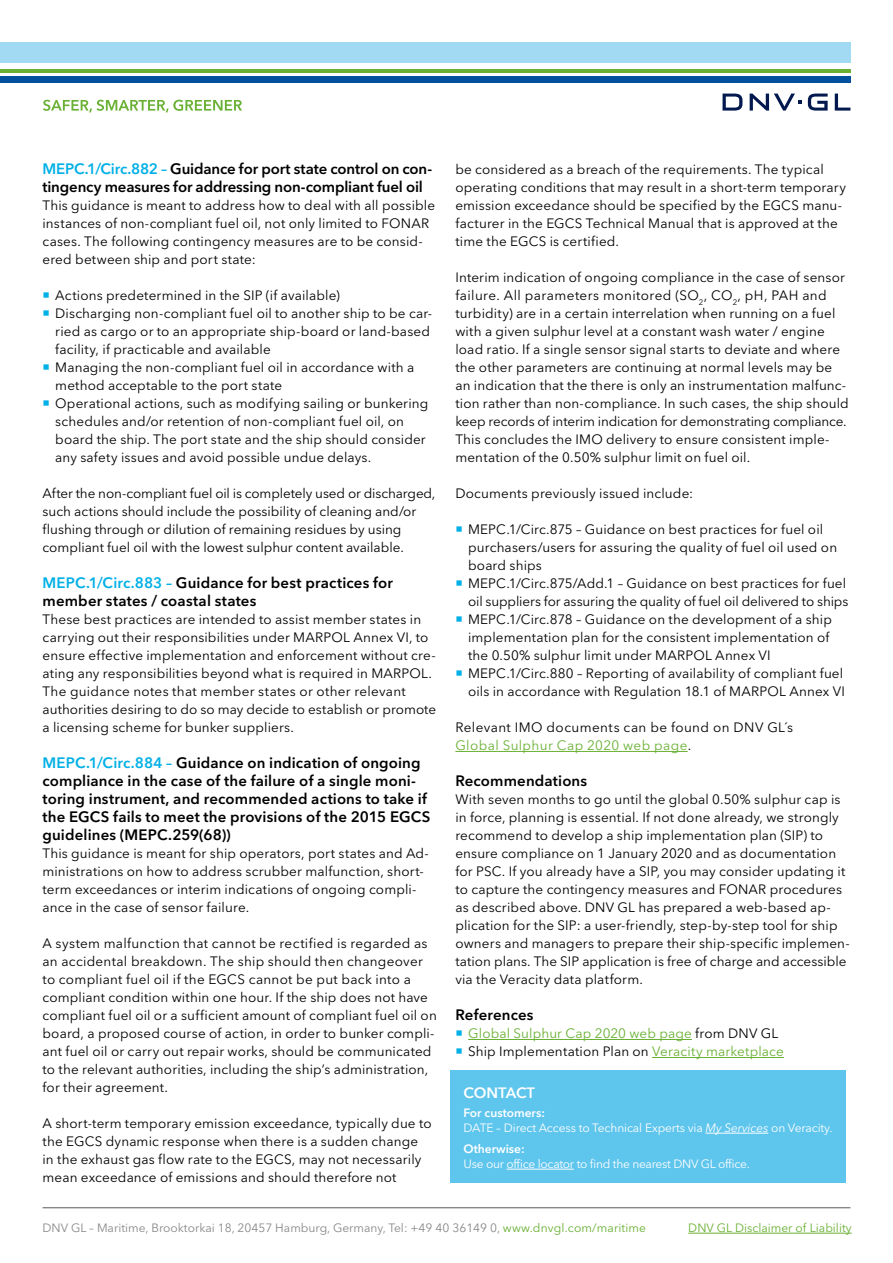
<style>
.page{position:relative;width:893px;height:1263px;background:#fff}
.page>*{position:absolute;margin:0;border:0;box-sizing:border-box;transform-origin:0 0}
.t1{font:600 15px/18px "Avenir Next LT Pro";letter-spacing:.01em;color:#000}
.t2{font:600 15px/18px "Avenir Next LT Pro";letter-spacing:-.01em;color:#000}
.t3{font:600 15px "Avenir Next";letter-spacing:-.01em;color:#fff}
.t4{font:13.5px/18px "Avenir Next LT Pro";letter-spacing:.01em;color:#000}
.t5{font:13.5px/18px "Avenir Next LT Pro";letter-spacing:.01em;color:#69b033}
.t6{font:13.5px/18px "Avenir Next LT Pro";letter-spacing:.03em;color:#000}
.t7{font:12px/15px "Avenir Next LT Pro";letter-spacing:-.025em;color:#fff}
.t8{font:12px "Avenir Next LT Pro";color:#87888a}
.t9{font:12px "Avenir Next LT Pro";color:#69b033}
.t10{font:600 12px "Avenir Next LT Pro";color:#fff}
.s1{color:#00b0e6}
.s2{color:#69b033}
.s3{color:#000}
.s4{font-weight:600}
.s5{font-style:italic}
</style>
<div class="page">
<div style="left:0;top:43px;width:850px;height:20px;background:#a2daf4"></div>
<hr style="left:0;top:70px;width:850px;height:3px;background:#69b033">
<div style="left:0;top:77px;width:850px;height:6px;background:#00519e"></div>
<svg style="left:835px;top:94px;width:15px;height:17px"></svg>
<svg style="left:808px;top:94px;width:20px;height:17px"></svg>
<svg style="left:722px;top:94px;width:20px;height:17px"></svg>
<svg style="left:750px;top:94px;width:51px;height:17px"></svg>
<svg style="left:43px;top:100px;width:199px;height:12px"></svg>
<hr style="left:43px;top:1207px;width:807px;height:1px;background:#58585a">
<div style="left:451px;top:1070px;width:395px;height:112px;background:#5ec5ed"></div>
<hr style="left:705px;top:1133px;width:63px;height:1px;background:#fff">
<hr style="left:506px;top:1169px;width:68px;height:1px;background:#fff">
<hr style="left:688px;top:1233px;width:164px;height:1px;background:#69b033">
<hr style="left:455px;top:751px;width:233px;height:1px;background:#69b033">
<hr style="left:468px;top:1039px;width:224px;height:1px;background:#69b033">
<hr style="left:652px;top:1057px;width:132px;height:1px;background:#69b033">
<p class="t2" style="left:43px;top:160px;width:391px"><span class="s1">MEPC.1/Circ.882 –</span> Guidance for port state control on con&shy;tingency measures for addressing non-compliant fuel oil</p>
<p class="t4" style="left:43px;top:196px;width:394px">This guidance is meant to address how to deal with all possible instances of non-compliant fuel oil, not only limited to FONAR cases. The following contingency measures are to be consid&shy;ered between ship and port state:</p>
<p class="t4" style="left:55px;top:286px;width:378px">Actions predetermined in the SIP (if available)<br>Discharging non-compliant fuel oil to another ship to be car&shy;ried as cargo or to an appropriate ship-board or land-based facility, if practicable and available<br>Managing the non-compliant fuel oil in accordance with a method acceptable to the port state<br>Operational actions, such as modifying sailing or bunkering schedules and/or retention of non-compliant fuel oil, on board the ship. The port state and the ship should consider any safety issues and avoid possible undue delays.</p>
<p class="t4" style="left:43px;top:484px;width:394px">After the non-compliant fuel oil is completely used or discharged, such actions should include the possibility of cleaning and/or flushing through or dilution of remaining residues by using compliant fuel oil with the lowest sulphur content available.</p>
<p class="t1" style="left:43px;top:574px;width:352px"><span class="s1">MEPC.1/Circ.883 –</span> Guidance for best practices for member states / coastal states</p>
<p class="t4" style="left:43px;top:610px;width:395px">These best practices are intended to assist member states in carrying out their responsibilities under MARPOL Annex VI, to ensure effective implementation and enforcement without cre&shy;ating any responsibilities beyond what is required in MARPOL.<br>The guidance notes that member states or other relevant authorities desiring to do so may decide to establish or promote a licensing scheme for bunker suppliers.</p>
<p class="t1" style="left:43px;top:754px;width:389px"><span class="s1">MEPC.1/Circ.884 –</span> Guidance on indication of ongoing compliance in the case of the failure of a single moni&shy;toring instrument, and recommended actions to take if the EGCS fails to meet the provisions of the 2015 EGCS guidelines (MEPC.259(68))</p>
<p class="t4" style="left:43px;top:844px;width:388px">This guidance is meant for ship operators, port states and Ad&shy;ministrations on how to address scrubber malfunction, short&shy;term exceedances or interim indications of ongoing compli&shy;ance in the case of sensor failure.</p>
<p class="t4" style="left:43px;top:934px;width:396px">A system malfunction that cannot be rectified is regarded as an accidental breakdown. The ship should then changeover to compliant fuel oil if the EGCS cannot be put back into a compliant condition within one hour. If the ship does not have compliant fuel oil or a sufficient amount of compliant fuel oil on board, a proposed course of action, in order to bunker compli&shy;ant fuel oil or carry out repair works, should be communicated to the relevant authorities, including the ship’s administration, for their agreement.</p>
<p class="t4" style="left:43px;top:1114px;width:391px">A short-term temporary emission exceedance, typically due to the EGCS dynamic response when there is a sudden change in the exhaust gas flow rate to the EGCS, may not necessarily mean exceedance of emissions and should therefore not</p>
<p class="t4" style="left:455px;top:160px;width:392px">be considered as a breach of the requirements. The typical operating conditions that may result in a short-term temporary emission exceedance should be specified by the EGCS manu&shy;facturer in the EGCS Technical Manual that is approved at the time the EGCS is certified.</p>
<p class="t4" style="left:455px;top:268px;width:395px">Interim indication of ongoing compliance in the case of sensor failure. All parameters monitored (SO<sub>2</sub>, CO<sub>2</sub>, pH, PAH and turbidity) are in a certain interrelation when running on a fuel with a given sulphur level at a constant wash water / engine load ratio. If a single sensor signal starts to deviate and where the other parameters are continuing at normal levels may be an indication that the there is only an instrumentation malfunc&shy;tion rather than non-compliance. In such cases, the ship should keep records of interim indication for demonstrating compliance.<br>This concludes the IMO delivery to ensure consistent imple&shy;mentation of the 0.50% sulphur limit on fuel oil.</p>
<p class="t4" style="left:455px;top:484px;width:239px">Documents previously issued include:</p>
<p class="t4" style="left:468px;top:520px;width:382px">MEPC.1/Circ.875 – Guidance on best practices for fuel oil purchasers/users for assuring the quality of fuel oil used on board ships<br>MEPC.1/Circ.875/Add.1 – Guidance on best practices for fuel oil suppliers for assuring the quality of fuel oil delivered to ships MEPC.1/Circ.878 – Guidance on the development of a ship implementation plan for the consistent implementation of the 0.50% sulphur limit under MARPOL Annex VI MEPC.1/Circ.880 – Reporting of availability of compliant fuel oils in accordance with Regulation 18.1 of MARPOL Annex VI</p>
<p class="t6" style="left:455px;top:718px;width:339px">Relevant IMO documents can be found on DNV GL´s<br><span class="s2">Global Sulphur Cap 2020 web page</span>.</p>
<p class="t1" style="left:455px;top:772px;width:133px">Recommendations</p>
<p class="t4" style="left:455px;top:790px;width:396px">With seven months to go until the global 0.50% sulphur cap is in force, planning is essential. If not done already, we strongly recommend to develop a ship implementation plan (SIP) to ensure compliance on 1 January 2020 and as documentation for PSC. If you already have a SIP, you may consider updating it to capture the contingency measures and FONAR procedures as described above. DNV GL has prepared a web-based ap&shy;plication for the SIP: a user-friendly, step-by-step tool for ship owners and managers to prepare their ship-specific implemen&shy;tation plans. The SIP application is free of charge and accessible via the Veracity data platform.</p>
<p class="t1" style="left:455px;top:1006px;width:80px">References</p>
<p class="t5" style="left:468px;top:1024px;width:317px">Global Sulphur Cap 2020 web page <span class="s3">from DNV GL<br>Ship Implementation Plan on</span> Veracity marketplace</p>
<p class="t3" style="left:463px;top:1079px;width:73px">CONTACT</p>
<p class="t7" style="left:463px;top:1105px;width:371px"><span class="s4">For customers:<br></span>DATE – Direct Access to Technical Experts via <span class="s5">My Services</span> on Veracity.</p>
<p class="t10" style="left:463px;top:1141px;width:63px">Otherwise:</p>
<p class="t7" style="left:463px;top:1156px;width:288px">Use our office locator to find the nearest DNV GL office.</p>
<p class="t8" style="left:43px;top:1220px;width:605px">DNV GL – Maritime, Brooktorkai 18, 20457 Hamburg, Germany, Tel: +49 40 36149 0, <span class="s2">www.dnvgl.com/maritime</span></p>
<p class="t9" style="left:688px;top:1220px;width:165px">DNV GL Disclaimer of Liability</p>
</div>
